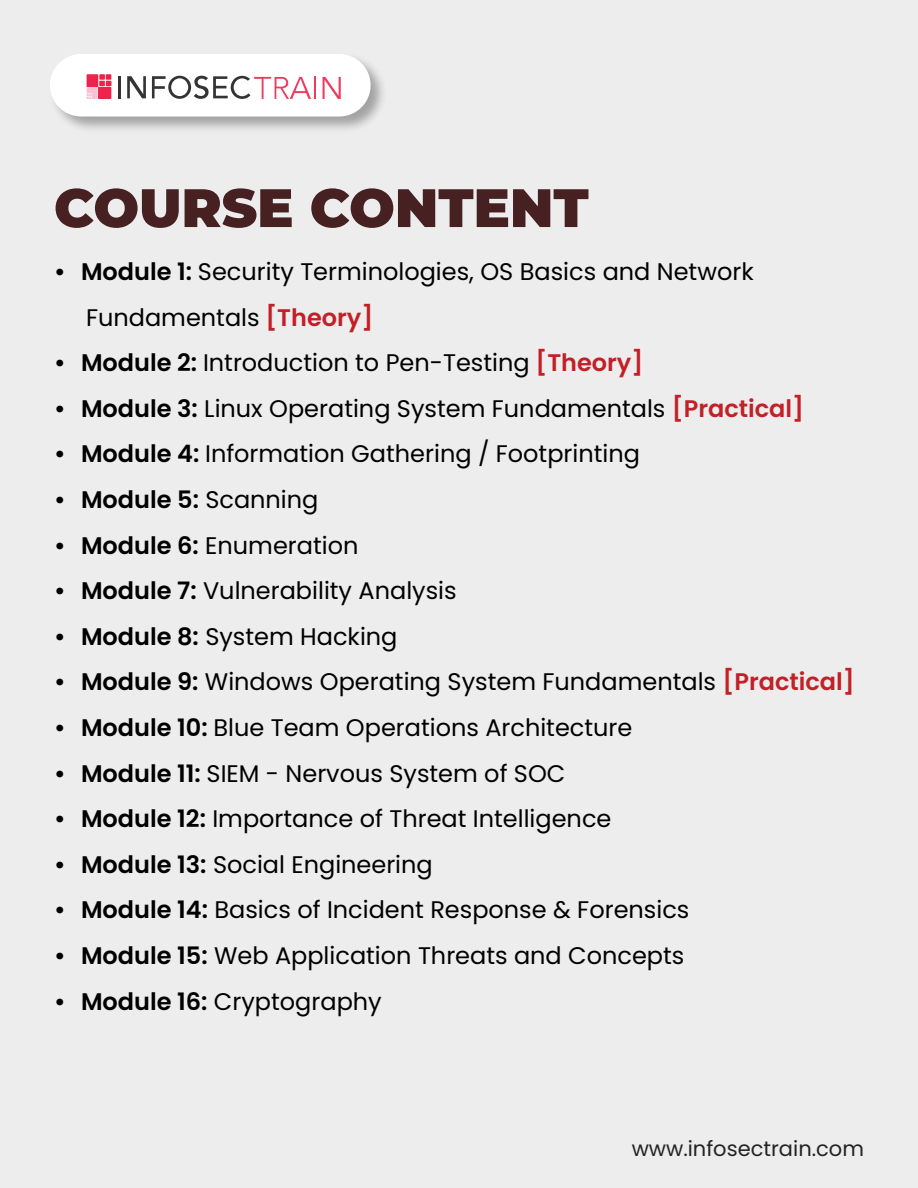
<style>
.page{position:relative;width:918px;height:1188px;background:#ededed}
.page>*{position:absolute;margin:0;border:0;box-sizing:border-box;transform-origin:0 0}
.t1{font:900 54px "Montserrat";color:#472121}
.t2{font:24px/45.6px "Poppins";color:#000}
.t3{font:600 24px "Poppins";color:#000}
.t4{font:21px "Poppins";color:#242424}
.s1{font-weight:600}
.s2{font-weight:600;color:#c22026}
.s3{font-weight:600;color:#c12127}
.s4{font-weight:400}
</style>
<div class="page">
<div style="left:48px;top:52px;width:340px;height:82px;background:#000;opacity:.32"></div>
<div style="left:50px;top:54px;width:321px;height:63px;background:#fff;border-radius:31px"></div>
<svg style="left:87px;top:74px;width:24px;height:25px"></svg>
<hr style="left:118px;top:76px;width:3px;height:22px;background:#343433">
<svg style="left:127px;top:76px;width:19px;height:22px"></svg>
<svg style="left:152px;top:76px;width:159px;height:23px"></svg>
<hr style="left:314px;top:77px;width:2px;height:22px;background:#ef3a5e">
<svg style="left:323px;top:77px;width:18px;height:22px"></svg>
<h1 class="t1" style="left:54px;top:172px;width:536px">COURSE CONTENT</h1>
<p class="t2" style="left:86px;top:249px;width:669px;text-indent:-32px"><span class="s1">• Module 1:</span> Security Terminologies, OS Basics and Network<br>Fundamentals <span class="s2">[Theory]</span></p>
<p class="t2" style="left:54px;top:340px;width:591px"><span class="s1">• Module 2:</span> Introduction to Pen-Testing <span class="s2">[Theory]</span></p>
<p class="t2" style="left:54px;top:386px;width:752px"><span class="s1">• Module 3:</span> Linux Operating System Fundamentals <span class="s3">[Practical]</span></p>
<p class="t2" style="left:54px;top:431px;width:588px"><span class="s1">• Module 4:</span> Information Gathering / Footprinting</p>
<p class="t3" style="left:54px;top:486px;width:266px">• Module 5: <span class="s4">Scanning</span></p>
<p class="t2" style="left:54px;top:523px;width:306px"><span class="s1">• Module 6:</span> Enumeration</p>
<p class="t2" style="left:54px;top:568px;width:404px"><span class="s1">• Module 7:</span> Vulnerability Analysis</p>
<p class="t2" style="left:54px;top:614px;width:345px"><span class="s1">• Module 8:</span> System Hacking</p>
<p class="t2" style="left:54px;top:659px;width:802px"><span class="s1">• Module 9:</span> Windows Operating System Fundamentals <span class="s3">[Practical]</span></p>
<p class="t2" style="left:54px;top:705px;width:580px"><span class="s1">• Module 10:</span> Blue Team Operations Architecture</p>
<p class="t2" style="left:54px;top:751px;width:513px"><span class="s1">• Module 11:</span> SIEM - Nervous System of SOC</p>
<p class="t2" style="left:54px;top:796px;width:559px"><span class="s1">• Module 12:</span> Importance of Threat Intelligence</p>
<p class="t2" style="left:54px;top:842px;width:380px"><span class="s1">• Module 13:</span> Social Engineering</p>
<p class="t2" style="left:54px;top:887px;width:637px"><span class="s1">• Module 14:</span> Basics of Incident Response &amp; Forensics</p>
<p class="t2" style="left:54px;top:933px;width:632px"><span class="s1">• Module 15:</span> Web Application Threats and Concepts</p>
<p class="t2" style="left:54px;top:979px;width:329px"><span class="s1">• Module 16:</span> Cryptography</p>
<p class="t4" style="left:632px;top:1137px;width:234px">www.infosectrain.com</p>
</div>
